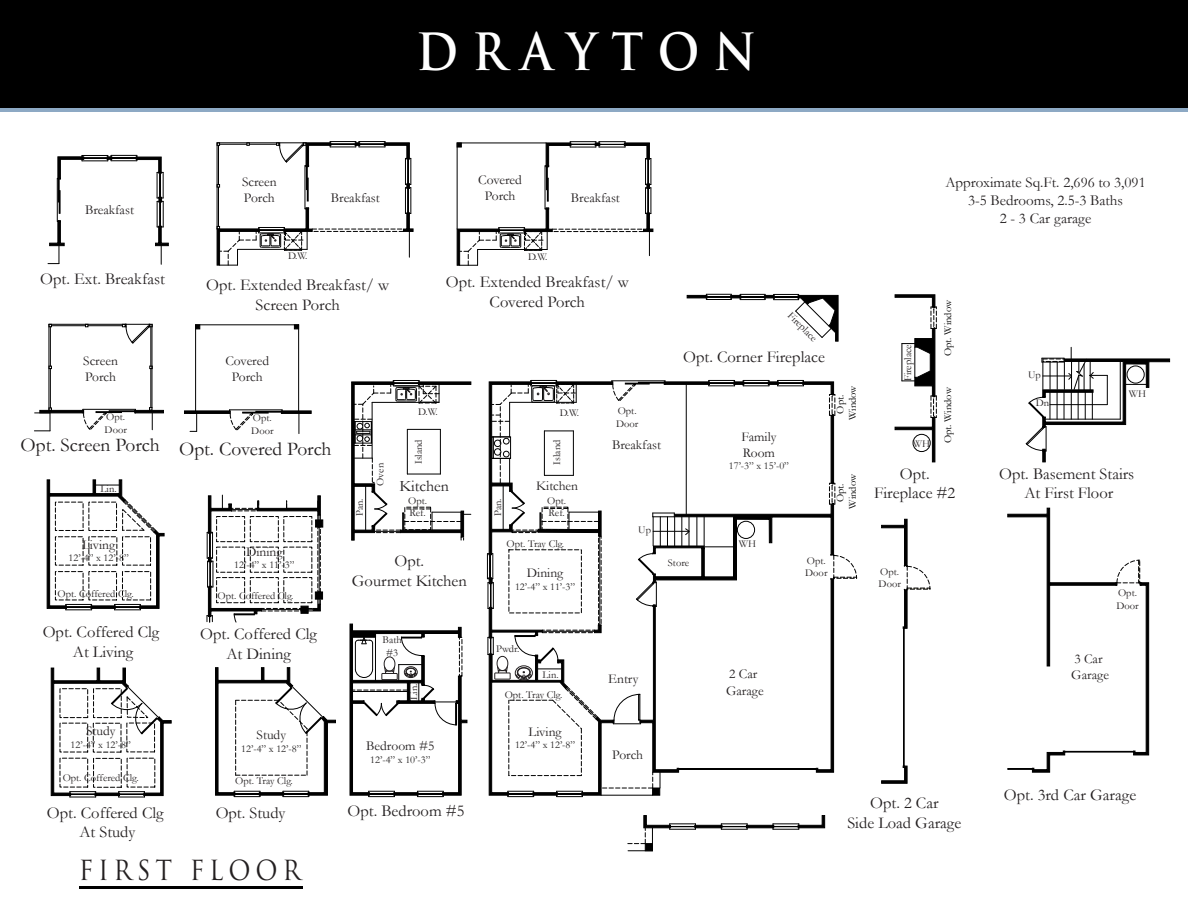
<style>
.page{position:relative;width:1188px;height:918px;background:#fff}
.page>*{position:absolute;margin:0;border:0;box-sizing:border-box;transform-origin:0 0}
.t1{font:700 49.95px "Trajan Pro";letter-spacing:.32em;color:#fff;scale:.9 1}
.t2{font:27px "Trajan Pro";letter-spacing:.2em;color:#231f20;scale:.9 1}
.t3{font:19.5px "Garamond";color:#231f20}
.t4{font:16.5px/19.8px "Garamond";color:#231f20;text-align:center}
.t5{font:15.9px "Garamond";color:#231f20}
.t6{font:15px/18px "Garamond";color:#231f20;text-align:center}
.t7{font:13.5px/16.2px "Garamond";color:#231f20}
.t8{font:10.5px/12.6px "Garamond";color:#231f20}
.t9{font:10.5px "Garamond";color:#211f1f}
.t10{font:10.5px/12.6px "Garamond";color:#000;text-align:center}
</style>
<div class="page">
<div style="left:0;top:0;width:1188px;height:109px;background:#000"></div>
<hr style="left:0;top:109px;width:1188px;height:3px;background:#8da9c4">
<hr style="left:80px;top:886px;width:223px;height:2px;background:#000">
<hr style="left:687px;top:295px;width:20px;height:3px;background:#000">
<hr style="left:40px;top:410px;width:43px;height:3px;background:#000">
<hr style="left:135px;top:410px;width:29px;height:3px;background:#000">
<hr style="left:184px;top:411px;width:46px;height:3px;background:#000">
<hr style="left:282px;top:411px;width:29px;height:3px;background:#000">
<svg style="left:196px;top:326px;width:4px;height:3px"></svg>
<svg style="left:294px;top:326px;width:4px;height:3px"></svg>
<svg style="left:321px;top:520px;width:2px;height:7px"></svg>
<div style="left:315px;top:592px;width:8px;height:7px;background:#000"></div>
<svg style="left:1042px;top:452px;width:4px;height:10px"></svg>
<div style="left:904px;top:590px;width:3px;height:39px;border:1px solid #000"></div>
<div style="left:747px;top:825px;width:26px;height:3px;background:#000;border:1px solid #000"></div>
<div style="left:695px;top:825px;width:27px;height:3px;background:#000;border:1px solid #000"></div>
<svg style="left:706px;top:294px;width:133px;height:48px"></svg>
<svg style="left:48px;top:155px;width:121px;height:109px"></svg>
<svg style="left:83px;top:409px;width:53px;height:21px"></svg>
<hr style="left:49px;top:324px;width:77px;height:1px;background:#000">
<hr style="left:49px;top:324px;width:1px;height:86px;background:#000">
<hr style="left:152px;top:324px;width:1px;height:84px;background:#000">
<svg style="left:34px;top:408px;width:18px;height:24px"></svg>
<svg style="left:122px;top:324px;width:30px;height:20px"></svg>
<hr style="left:88px;top:325px;width:34px;height:1px;background:#000">
<hr style="left:51px;top:325px;width:34px;height:1px;background:#000">
<hr style="left:50px;top:327px;width:1px;height:39px;background:#000">
<hr style="left:50px;top:369px;width:1px;height:39px;background:#000">
<svg style="left:149px;top:407px;width:4px;height:23px"></svg>
<hr style="left:151px;top:327px;width:1px;height:39px;background:#000">
<hr style="left:151px;top:369px;width:1px;height:39px;background:#000">
<hr style="left:196px;top:325px;width:103px;height:1px;background:#000">
<svg style="left:299px;top:413px;width:1px;height:21px"></svg>
<svg style="left:190px;top:413px;width:7px;height:19px"></svg>
<svg style="left:229px;top:410px;width:54px;height:21px"></svg>
<hr style="left:195px;top:325px;width:1px;height:86px;background:#000">
<hr style="left:298px;top:325px;width:1px;height:86px;background:#000">
<svg style="left:1026px;top:347px;width:144px;height:105px"></svg>
<svg style="left:349px;top:624px;width:119px;height:173px"></svg>
<svg style="left:895px;top:294px;width:42px;height:168px"></svg>
<svg style="left:207px;top:495px;width:114px;height:128px"></svg>
<svg style="left:47px;top:479px;width:118px;height:132px"></svg>
<svg style="left:51px;top:668px;width:121px;height:130px"></svg>
<svg style="left:215px;top:667px;width:121px;height:130px"></svg>
<svg style="left:881px;top:519px;width:49px;height:71px"></svg>
<svg style="left:1007px;top:508px;width:142px;height:265px"></svg>
<div style="left:1065px;top:751px;width:69px;height:1px;border:1px solid #000"></div>
<svg style="left:881px;top:766px;width:27px;height:18px"></svg>
<div style="left:903px;top:628px;width:1px;height:138px;border:1px solid #000"></div>
<svg style="left:773px;top:815px;width:52px;height:15px"></svg>
<svg style="left:721px;top:824px;width:27px;height:6px"></svg>
<svg style="left:628px;top:815px;width:68px;height:37px"></svg>
<svg style="left:487px;top:380px;width:370px;height:417px"></svg>
<svg style="left:351px;top:380px;width:120px;height:161px"></svg>
<svg style="left:457px;top:141px;width:196px;height:125px"></svg>
<svg style="left:217px;top:141px;width:197px;height:125px"></svg>
<h1 class="t1" style="left:416px;top:21px;width:380px">DRAYTON</h1>
<p class="t7" style="left:85px;top:202px;width:50px">Breakfast</p>
<p class="t7" style="left:242px;top:173px;width:36px">Screen<br>Porch</p>
<p class="t7" style="left:331px;top:190px;width:50px">Breakfast</p>
<p class="t7" style="left:478px;top:171px;width:45px;text-align:center">Covered<br>Porch</p>
<p class="t7" style="left:571px;top:190px;width:50px">Breakfast</p>
<p class="t6" style="left:945px;top:173px;width:202px">Approximate Sq.Ft. 2,696 to 3,091<br>3-5 Bedrooms, 2.5-3 Baths<br>2 - 3 Car garage</p>
<p class="t8" style="left:288px;top:250px;width:21px">D.W.</p>
<p class="t8" style="left:528px;top:250px;width:21px">D.W.</p>
<p class="t4" style="left:40px;top:269px;width:126px">Opt. Ext. Breakfast</p>
<p class="t7" style="left:83px;top:352px;width:36px">Screen<br>Porch</p>
<p class="t4" style="left:206px;top:275px;width:185px">Opt. Extended Breakfast/ w<br>Screen Porch</p>
<p class="t7" style="left:225px;top:352px;width:45px;text-align:center">Covered<br>Porch</p>
<p class="t4" style="left:446px;top:271px;width:185px">Opt. Extended Breakfast/ w<br>Covered Porch</p>
<p class="t8" style="left:794px;top:309px;width:39px;rotate:45deg">Fireplace</p>
<p class="t4" style="left:683px;top:346px;width:143px">Opt. Corner Fireplace</p>
<p class="t8" style="left:901px;top:381px;width:39px;rotate:-90deg">Fireplace</p>
<p class="t10" style="left:941px;top:356px;width:58px;rotate:-90deg">Opt. Window</p>
<p class="t8" style="left:105px;top:411px;width:24px">Opt.<br>Door</p>
<p class="t3" style="left:21px;top:432px;width:141px">Opt. Screen Porch</p>
<p class="t8" style="left:101px;top:482px;width:18px">Lin.</p>
<p class="t8" style="left:251px;top:411px;width:24px">Opt.<br>Door</p>
<p class="t3" style="left:179px;top:435px;width:154px">Opt. Covered Porch</p>
<p class="t8" style="left:418px;top:405px;width:21px">D.W.</p>
<p class="t8" style="left:560px;top:406px;width:21px">D.W.</p>
<p class="t8" style="left:550px;top:465px;width:26px;rotate:-90deg">Island</p>
<p class="t8" style="left:408px;top:494px;width:20px">Opt.<br>Ref.</p>
<p class="t8" style="left:547px;top:494px;width:20px">Opt.<br>Ref.</p>
<p class="t8" style="left:412px;top:464px;width:26px;rotate:-90deg">Island</p>
<p class="t5" style="left:400px;top:475px;width:51px">Kitchen</p>
<p class="t8" style="left:374px;top:486px;width:24px;rotate:-90deg">Oven</p>
<p class="t7" style="left:536px;top:478px;width:43px">Kitchen</p>
<p class="t8" style="left:353px;top:516px;width:19px;rotate:-90deg">Pan.</p>
<p class="t8" style="left:491px;top:516px;width:19px;rotate:-90deg">Pan.</p>
<p class="t8" style="left:616px;top:405px;width:24px">Opt.<br>Door</p>
<p class="t7" style="left:612px;top:437px;width:50px">Breakfast</p>
<p class="t7" style="left:741px;top:428px;width:36px">Family<br>Room</p>
<p class="t9" style="left:729px;top:459px;width:62px">17’-3” x 15’-0”</p>
<p class="t10" style="left:833px;top:420px;width:36px;rotate:-90deg">Opt.<br>Window</p>
<p class="t10" style="left:833px;top:509px;width:36px;rotate:-90deg">Opt.<br>Window</p>
<p class="t8" style="left:913px;top:437px;width:19px">WH</p>
<p class="t10" style="left:941px;top:443px;width:58px;rotate:-90deg">Opt. Window</p>
<p class="t4" style="left:874px;top:463px;width:83px">Opt.<br>Fireplace #2</p>
<p class="t8" style="left:638px;top:523px;width:14px">Up</p>
<p class="t7" style="left:82px;top:536px;width:35px">Living</p>
<p class="t9" style="left:69px;top:551px;width:62px">12’-4” x 12’-8”</p>
<p class="t8" style="left:58px;top:587px;width:78px">Opt. Coffered Clg.</p>
<p class="t7" style="left:246px;top:543px;width:38px">Dining</p>
<p class="t9" style="left:234px;top:558px;width:62px">12’-4” x 11’-3”</p>
<p class="t8" style="left:217px;top:589px;width:78px">Opt. Coffered Clg.</p>
<p class="t4" style="left:352px;top:551px;width:116px">Opt.<br>Gourmet Kitchen</p>
<p class="t8" style="left:507px;top:538px;width:59px">Opt. Tray Clg.</p>
<p class="t7" style="left:527px;top:565px;width:38px">Dining</p>
<p class="t9" style="left:515px;top:580px;width:62px">12’-4” x 11’-3”</p>
<p class="t8" style="left:668px;top:556px;width:23px">Store</p>
<p class="t8" style="left:739px;top:537px;width:19px">WH</p>
<p class="t8" style="left:805px;top:554px;width:24px">Opt.<br>Door</p>
<p class="t8" style="left:879px;top:565px;width:24px">Opt.<br>Door</p>
<p class="t4" style="left:43px;top:621px;width:118px">Opt. Coffered Clg<br>At Living</p>
<p class="t4" style="left:200px;top:624px;width:118px">Opt. Coffered Clg<br>At Dining</p>
<p class="t8" style="left:383px;top:633px;width:21px;text-align:center">Bath #3</p>
<p class="t8" style="left:496px;top:643px;width:25px">Pwdr.</p>
<p class="t8" style="left:407px;top:700px;width:18px;rotate:-90deg">Lin.</p>
<p class="t8" style="left:543px;top:668px;width:18px">Lin.</p>
<p class="t8" style="left:505px;top:688px;width:59px">Opt. Tray Clg.</p>
<p class="t7" style="left:608px;top:670px;width:32px">Entry</p>
<p class="t7" style="left:726px;top:666px;width:39px">2 Car<br>Garage</p>
<p class="t7" style="left:86px;top:723px;width:31px">Study</p>
<p class="t9" style="left:71px;top:738px;width:62px">12’-4” x 12’-8”</p>
<p class="t7" style="left:257px;top:727px;width:31px">Study</p>
<p class="t9" style="left:241px;top:742px;width:62px">12’-4” x 12’-8”</p>
<p class="t7" style="left:366px;top:738px;width:70px">Bedroom #5</p>
<p class="t9" style="left:370px;top:753px;width:62px">12’-4” x 10’-3”</p>
<p class="t8" style="left:63px;top:772px;width:78px">Opt. Coffered Clg.</p>
<p class="t8" style="left:235px;top:774px;width:59px">Opt. Tray Clg.</p>
<p class="t4" style="left:47px;top:802px;width:118px">Opt. Coffered Clg<br>At Study</p>
<p class="t4" style="left:216px;top:802px;width:71px">Opt. Study</p>
<p class="t4" style="left:348px;top:800px;width:119px">Opt. Bedroom #5</p>
<h2 class="t2" style="left:79px;top:853px;width:248px">FIRST FLOOR</h2>
<p class="t7" style="left:529px;top:723px;width:35px">Living</p>
<p class="t9" style="left:515px;top:738px;width:62px">12’-4” x 12’-8”</p>
<p class="t7" style="left:612px;top:746px;width:32px">Porch</p>
<p class="t4" style="left:847px;top:792px;width:116px">Opt. 2 Car<br>Side Load Garage</p>
<p class="t8" style="left:1028px;top:368px;width:14px">Up</p>
<p class="t8" style="left:1036px;top:397px;width:15px">Dn</p>
<p class="t8" style="left:1129px;top:387px;width:19px">WH</p>
<p class="t4" style="left:999px;top:463px;width:137px">Opt. Basement Stairs<br>At First Floor</p>
<p class="t8" style="left:1116px;top:586px;width:24px">Opt.<br>Door</p>
<p class="t7" style="left:1071px;top:650px;width:39px">3 Car<br>Garage</p>
<p class="t4" style="left:1004px;top:784px;width:134px">Opt. 3rd Car Garage</p>
</div>
